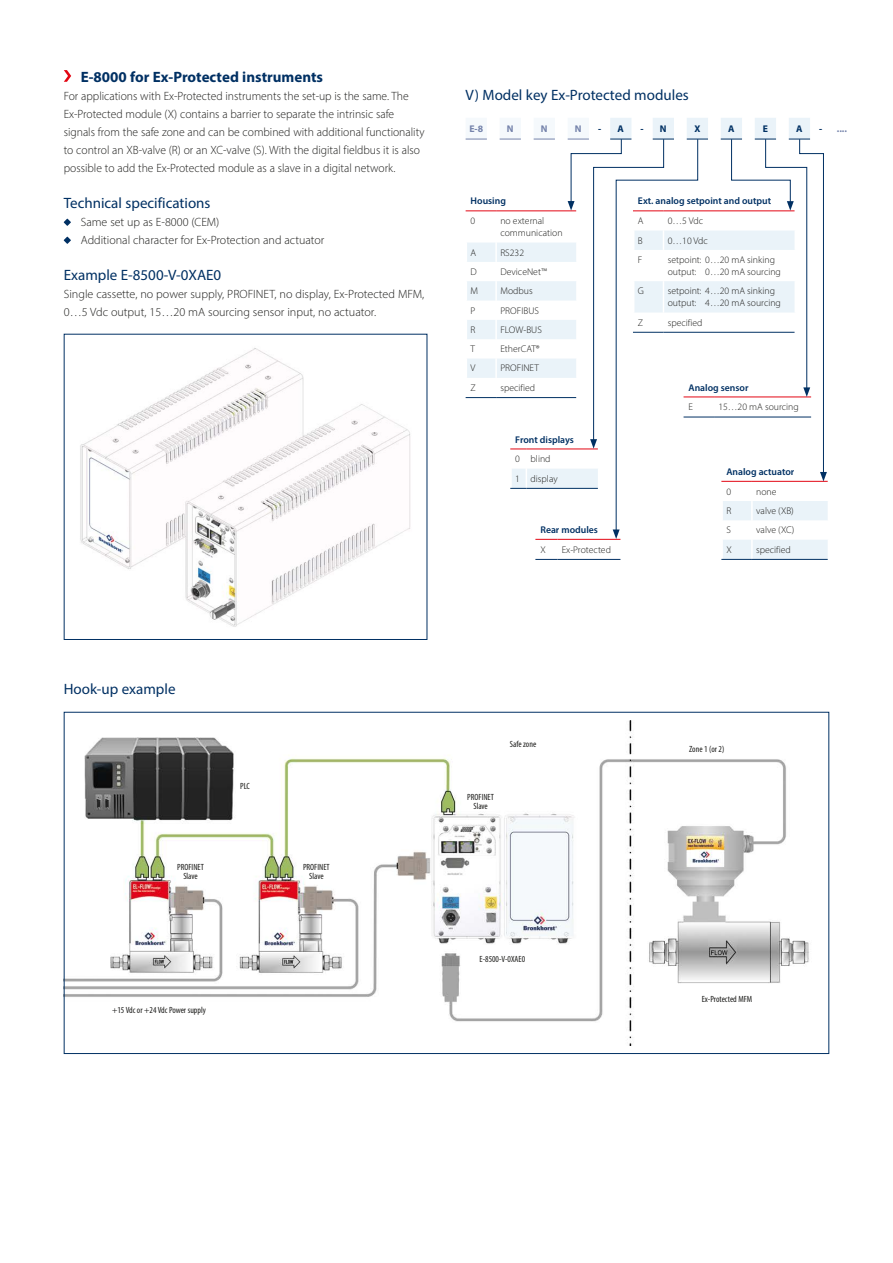
<style>
.page{position:relative;width:893px;height:1263px;background:#fff}
.page>*{position:absolute;margin:0;border:0;box-sizing:border-box;transform-origin:0 0}
.t1{font:15px "Myriad Pro";color:#003063}
.t2{font:700 15px "Myriad Pro";color:#003063}
.t3{font:300 12px/18px "Myriad Pro";color:#1d1d1b}
.t4{font:300 9.75px/12px "Myriad Pro";color:#1d1d1b}
.t5{font:600 9.75px "Myriad Pro";color:#003063}
.t6{font:700 9.75px "Myriad Pro";color:#7583ab}
.t7{font:700 9.75px "Myriad Pro";color:#003063}
.t8{font:condensed 9px/9px "Myriad Pro";color:#1d1d1b;text-align:center}
.s1{color:#003063}
</style>
<div class="page">
<img style="left:80px;top:348px;width:331px;height:279px">
<img style="left:66px;top:720px;width:743px;height:326px">
<svg style="left:64px;top:70px;width:7px;height:12px"></svg>
<svg style="left:64px;top:219px;width:7px;height:7px"></svg>
<svg style="left:64px;top:237px;width:7px;height:7px"></svg>
<svg style="left:466px;top:118px;width:362px;height:442px"></svg>
<p class="t2" style="left:81px;top:67px;width:244px">E-8000 for Ex-Protected instruments</p>
<p class="t3" style="left:64px;top:87px;width:362px">For applications with Ex-Protected instruments the set-up is the same. The Ex-Protected module (X) contains a barrier to separate the intrinsic safe signals from the safe zone and can be combined with additional functionality to control an XB-valve (R) or an XC-valve (S). With the digital fieldbus it is also possible to add the Ex-Protected module as a slave in a digital network.</p>
<p class="t1" style="left:64px;top:193px;width:148px">Technical specifications</p>
<p class="t3" style="left:81px;top:213px;width:245px">Same set up as E-8000 (CEM)<br>Additional character for Ex-Protection and actuator</p>
<p class="t1" style="left:64px;top:265px;width:159px">Example E-8500-V-0XAE0</p>
<p class="t3" style="left:64px;top:285px;width:362px">Single cassette, no power supply, PROFINET, no display, Ex-Protected MFM,<br>0…5 Vdc output, 15…20 mA sourcing sensor input, no actuator.</p>
<p class="t1" style="left:466px;top:85px;width:225px">V) Model key Ex-Protected modules</p>
<p class="t6" style="left:469px;top:122px;width:15px">E-8</p>
<p class="t6" style="left:507px;top:122px;width:8px">N</p>
<p class="t6" style="left:541px;top:122px;width:8px">N</p>
<p class="t6" style="left:575px;top:122px;width:8px">N</p>
<p class="t7" style="left:598px;top:122px;width:28px">- A</p>
<p class="t7" style="left:640px;top:122px;width:28px">- N</p>
<p class="t7" style="left:694px;top:122px;width:7px">X</p>
<p class="t7" style="left:728px;top:122px;width:8px">A</p>
<p class="t7" style="left:763px;top:122px;width:7px">E</p>
<p class="t7" style="left:796px;top:122px;width:8px">A</p>
<p class="t6" style="left:819px;top:122px;width:29px"><span class="s1">-</span> ....</p>
<p class="t5" style="left:638px;top:195px;width:135px">Ext. analog setpoint and output</p>
<p class="t4" style="left:638px;top:215px;width:7px">A</p>
<p class="t4" style="left:668px;top:215px;width:37px">0…5 Vdc</p>
<p class="t4" style="left:638px;top:234px;width:6px">B</p>
<p class="t4" style="left:668px;top:234px;width:42px">0…10 Vdc</p>
<p class="t4" style="left:638px;top:253px;width:6px">F</p>
<p class="t4" style="left:668px;top:253px;width:115px">setpoint: 0…20 mA sinking output: 0…20 mA sourcing</p>
<p class="t4" style="left:638px;top:285px;width:8px">G</p>
<p class="t4" style="left:668px;top:285px;width:115px">setpoint: 4…20 mA sinking output: 4…20 mA sourcing</p>
<p class="t4" style="left:638px;top:316px;width:7px">Z</p>
<p class="t4" style="left:668px;top:316px;width:36px">specified</p>
<p class="t5" style="left:471px;top:195px;width:37px">Housing</p>
<p class="t4" style="left:471px;top:215px;width:6px">0</p>
<p class="t4" style="left:500px;top:215px;width:64px">no external communication</p>
<p class="t4" style="left:471px;top:246px;width:7px">A</p>
<p class="t4" style="left:500px;top:246px;width:25px">RS232</p>
<p class="t4" style="left:471px;top:265px;width:8px">D</p>
<p class="t4" style="left:500px;top:265px;width:48px">DeviceNet™</p>
<p class="t4" style="left:471px;top:285px;width:9px">M</p>
<p class="t4" style="left:500px;top:285px;width:34px">Modbus</p>
<p class="t4" style="left:471px;top:304px;width:6px">P</p>
<p class="t4" style="left:500px;top:304px;width:40px">PROFIBUS</p>
<p class="t4" style="left:471px;top:323px;width:6px">R</p>
<p class="t4" style="left:500px;top:323px;width:43px">FLOW-BUS</p>
<p class="t4" style="left:471px;top:343px;width:6px">T</p>
<p class="t4" style="left:500px;top:343px;width:41px">EtherCAT®</p>
<p class="t4" style="left:471px;top:362px;width:6px">V</p>
<p class="t4" style="left:500px;top:362px;width:40px">PROFINET</p>
<p class="t4" style="left:471px;top:381px;width:7px">Z</p>
<p class="t4" style="left:500px;top:381px;width:36px">specified</p>
<p class="t5" style="left:689px;top:381px;width:62px">Analog sensor</p>
<p class="t4" style="left:689px;top:401px;width:6px">E</p>
<p class="t4" style="left:718px;top:401px;width:82px">15…20 mA sourcing</p>
<p class="t5" style="left:515px;top:433px;width:60px">Front displays</p>
<p class="t4" style="left:515px;top:449px;width:44px;line-height:19.4px">0 blind<br>1 display</p>
<p class="t5" style="left:540px;top:523px;width:59px">Rear modules</p>
<p class="t4" style="left:540px;top:543px;width:7px">X</p>
<p class="t4" style="left:562px;top:543px;width:51px">Ex-Protected</p>
<p class="t5" style="left:726px;top:465px;width:69px">Analog actuator</p>
<p class="t4" style="left:726px;top:485px;width:6px">0</p>
<p class="t4" style="left:756px;top:485px;width:22px">none</p>
<p class="t4" style="left:726px;top:505px;width:6px">R</p>
<p class="t4" style="left:756px;top:505px;width:39px">valve (XB)</p>
<p class="t4" style="left:726px;top:524px;width:6px">S</p>
<p class="t4" style="left:756px;top:524px;width:40px">valve (XC)</p>
<p class="t4" style="left:726px;top:543px;width:7px">X</p>
<p class="t4" style="left:756px;top:543px;width:36px">specified</p>
<p class="t1" style="left:64px;top:679px;width:113px">Hook-up example</p>
<p class="t8" style="left:240px;top:781px;width:11px">PLC</p>
<p class="t8" style="left:177px;top:862px;width:28px">PROFINET<br>Slave</p>
<p class="t8" style="left:303px;top:862px;width:28px">PROFINET<br>Slave</p>
<p class="t8" style="left:112px;top:1006px;width:95px">+15 Vdc or +24 Vdc Power supply</p>
<p class="t8" style="left:510px;top:739px;width:28px">Safe zone</p>
<p class="t8" style="left:467px;top:792px;width:28px">PROFINET<br>Slave</p>
<p class="t8" style="left:480px;top:954px;width:47px">E-8500-V-0XAE0</p>
<p class="t8" style="left:689px;top:744px;width:37px">Zone 1 (or 2)</p>
<p class="t8" style="left:702px;top:994px;width:52px">Ex-Protected MFM</p>
</div>
